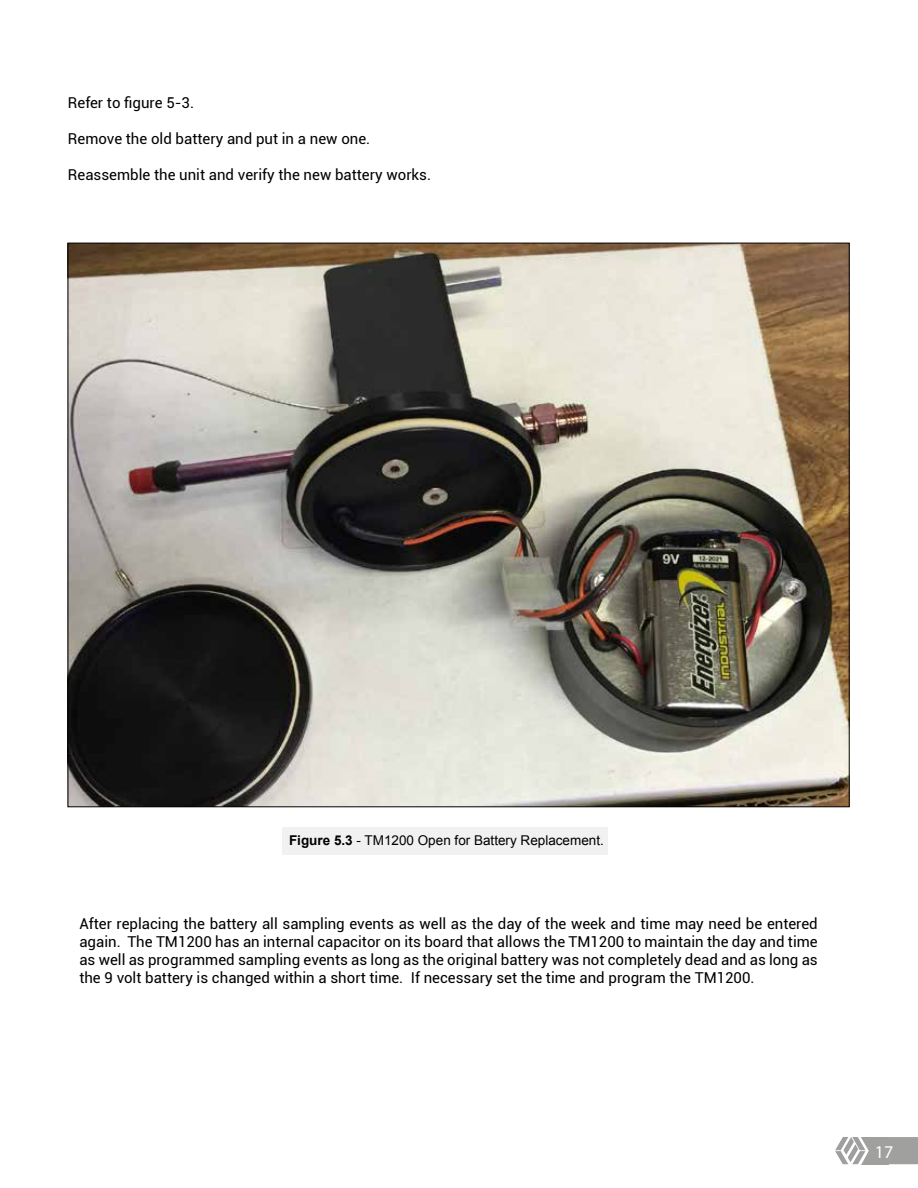
<style>
.page{position:relative;width:918px;height:1188px;background:#fff}
.page>*{position:absolute;margin:0;border:0;box-sizing:border-box;transform-origin:0 0}
.t1{font:18px "Myriad Pro";color:#fff}
.t2{font:15px/18px "Roboto";color:#000;text-align:justify}
.t3{font:13.5px "Arial";color:#000}
.s1{font-weight:700}
</style>
<div class="page">
<svg style="left:835px;top:1137px;width:83px;height:28px;background:#b1b0b0"></svg>
<div style="left:283px;top:827px;width:325px;height:27px;background:#f1f1f2"></div>
<img style="left:70px;top:245px;width:778px;height:560px">
<p class="t2" style="left:68px;top:94px;width:128px">Refer to figure 5-3.</p>
<p class="t2" style="left:68px;top:130px;width:304px">Remove the old battery and put in a new one.</p>
<p class="t2" style="left:68px;top:166px;width:365px">Reassemble the unit and verify the new battery works.</p>
<p class="t3" style="left:289px;top:831px;width:316px"><span class="s1">Figure 5.3</span> - TM1200 Open for Battery Replacement.</p>
<p class="t2" style="left:79px;top:914px;width:740px">After replacing the battery all sampling events as well as the day of the week and time may need be entered again. The TM1200 has an internal capacitor on its board that allows the TM1200 to maintain the day and time as well as programmed sampling events as long as the original battery was not completely dead and as long as the 9 volt battery is changed within a short time. If necessary set the time and program the TM1200.</p>
<p class="t1" style="left:875px;top:1141px;width:20px">17</p>
</div>
